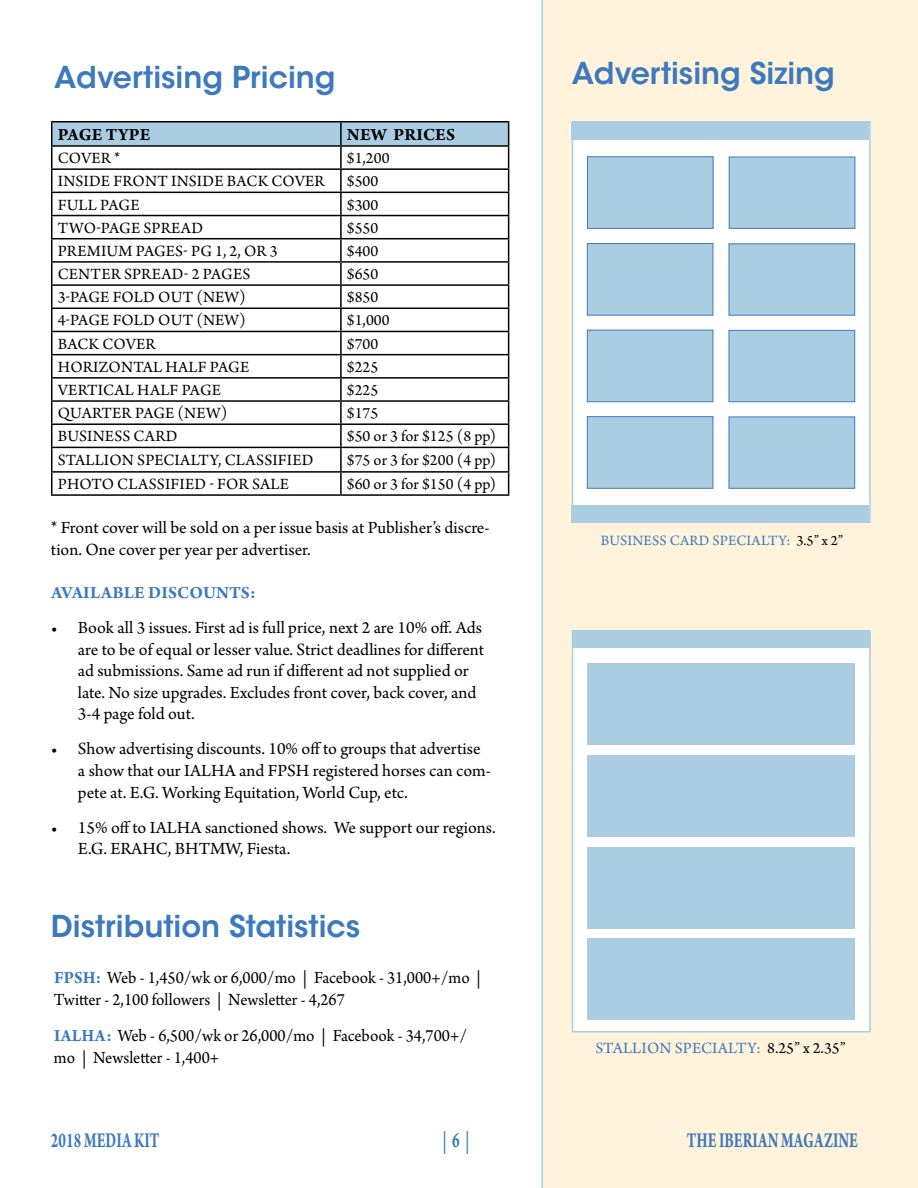
<style>
.page{position:relative;width:918px;height:1188px;background:#fff}
.page>*{position:absolute;margin:0;border:0;box-sizing:border-box;transform-origin:0 0}
.t1{font:600 30px "ITC Avant Garde Std";color:#3d79bd}
.t2{font:700 22.5px "Arno Pro";color:#3d79bd;scale:.67 1}
.t3{font:18px/21.6px "Arno Pro";color:#000}
.t4{font:18px/21.6px "Arno Pro";color:#000;scale:.95 1}
.t5{font:700 18px "Arno Pro";letter-spacing:.01em;color:#3d79bd}
.t6{font:700 18px "Arno Pro";letter-spacing:.01em;color:#000}
.t7{font:16.5px "Arno Pro";letter-spacing:.01em;color:#000}
.t8{font:16.5px "Arno Pro";letter-spacing:.01em;color:#3d79bd}
.t9{font:15px "Arno Pro";letter-spacing:.01em;color:#3d79bd}
.s1{color:#000}
.s2{font-weight:700;color:#3d79bd}
</style>
<div class="page">
<div style="left:541px;top:0;width:377px;height:1188px;background:#fff3db"></div>
<div style="left:572px;top:121px;width:299px;height:402px;background:#fff;border:2px solid #aacde2"></div>
<div style="left:587px;top:157px;width:126px;height:72px;background:#aacde2;border:1px solid #3d79bd"></div>
<div style="left:729px;top:157px;width:126px;height:72px;background:#aacde2;border:1px solid #3d79bd"></div>
<div style="left:587px;top:243px;width:126px;height:72px;background:#aacde2;border:1px solid #3d79bd"></div>
<div style="left:729px;top:244px;width:126px;height:71px;background:#aacde2;border:1px solid #3d79bd"></div>
<div style="left:587px;top:330px;width:126px;height:72px;background:#aacde2;border:1px solid #3d79bd"></div>
<div style="left:729px;top:330px;width:126px;height:72px;background:#aacde2;border:1px solid #3d79bd"></div>
<div style="left:587px;top:416px;width:126px;height:72px;background:#aacde2;border:1px solid #3d79bd"></div>
<div style="left:729px;top:417px;width:126px;height:71px;background:#aacde2;border:1px solid #3d79bd"></div>
<div style="left:572px;top:123px;width:297px;height:17px;background:#aacde2"></div>
<div style="left:572px;top:505px;width:297px;height:18px;background:#aacde2"></div>
<div style="left:572px;top:631px;width:299px;height:401px;background:#fff;border:2px solid #aacde2"></div>
<div style="left:587px;top:938px;width:268px;height:82px;background:#aacde2"></div>
<div style="left:587px;top:847px;width:268px;height:82px;background:#aacde2"></div>
<div style="left:587px;top:755px;width:268px;height:82px;background:#aacde2"></div>
<div style="left:587px;top:663px;width:268px;height:82px;background:#aacde2"></div>
<div style="left:572px;top:631px;width:297px;height:17px;background:#aacde2"></div>
<hr style="left:51px;top:121px;width:290px;height:2px;background:#000">
<hr style="left:341px;top:121px;width:168px;height:2px;background:#000">
<svg style="left:51px;top:122px;width:458px;height:372px"></svg>
<hr style="left:51px;top:494px;width:290px;height:2px;background:#000">
<hr style="left:341px;top:494px;width:168px;height:2px;background:#000">
<h1 class="t1" style="left:54px;top:58px;width:283px">Advertising Pricing</h1>
<h1 class="t1" style="left:572px;top:54px;width:265px">Advertising Sizing</h1>
<p class="t6" style="left:58px;top:124px;width:94px">PAGE TYPE</p>
<p class="t6" style="left:347px;top:124px;width:110px">NEW PRICES</p>
<p class="t7" style="left:58px;top:149px;width:64px">COVER *</p>
<p class="t7" style="left:347px;top:149px;width:44px">$1,200</p>
<p class="t7" style="left:58px;top:172px;width:268px">INSIDE FRONT INSIDE BACK COVER</p>
<p class="t7" style="left:347px;top:172px;width:33px">$500</p>
<p class="t7" style="left:58px;top:195px;width:83px">FULL PAGE</p>
<p class="t7" style="left:347px;top:195px;width:33px">$300</p>
<p class="t7" style="left:58px;top:218px;width:147px">TWO-PAGE SPREAD</p>
<p class="t7" style="left:347px;top:218px;width:33px">$550</p>
<p class="t7" style="left:58px;top:242px;width:221px">PREMIUM PAGES- PG 1, 2, OR 3</p>
<p class="t7" style="left:347px;top:242px;width:33px">$400</p>
<p class="t7" style="left:58px;top:265px;width:194px">CENTER SPREAD- 2 PAGES</p>
<p class="t7" style="left:347px;top:265px;width:33px">$650</p>
<p class="t7" style="left:58px;top:288px;width:190px">3-PAGE FOLD OUT (NEW)</p>
<p class="t7" style="left:347px;top:288px;width:33px">$850</p>
<p class="t7" style="left:58px;top:311px;width:190px">4-PAGE FOLD OUT (NEW)</p>
<p class="t7" style="left:347px;top:311px;width:44px">$1,000</p>
<p class="t7" style="left:58px;top:334px;width:99px">BACK COVER</p>
<p class="t7" style="left:347px;top:334px;width:33px">$700</p>
<p class="t7" style="left:58px;top:357px;width:193px">HORIZONTAL HALF PAGE</p>
<p class="t7" style="left:347px;top:357px;width:33px">$225</p>
<p class="t7" style="left:58px;top:381px;width:165px">VERTICAL HALF PAGE</p>
<p class="t7" style="left:347px;top:381px;width:33px">$225</p>
<p class="t7" style="left:58px;top:404px;width:171px">QUARTER PAGE (NEW)</p>
<p class="t7" style="left:347px;top:404px;width:33px">$175</p>
<p class="t7" style="left:58px;top:427px;width:121px">BUSINESS CARD</p>
<p class="t7" style="left:347px;top:427px;width:151px">$50 or 3 for $125 (8 pp)</p>
<p class="t7" style="left:58px;top:450px;width:257px">STALLION SPECIALTY, CLASSIFIED</p>
<p class="t7" style="left:347px;top:450px;width:151px">$75 or 3 for $200 (4 pp)</p>
<p class="t7" style="left:58px;top:475px;width:233px">PHOTO CLASSIFIED - FOR SALE</p>
<p class="t7" style="left:347px;top:475px;width:151px">$60 or 3 for $150 (4 pp)</p>
<p class="t3" style="left:51px;top:518px;width:440px">* Front cover will be sold on a per issue basis at Publisher’s discre&shy;tion. One cover per year per advertiser.</p>
<p class="t5" style="left:51px;top:582px;width:206px">AVAILABLE DISCOUNTS:</p>
<p class="t3" style="left:78px;top:618px;width:408px;text-indent:-27px">• Book all 3 issues. First ad is full price, next 2 are 10% off. Ads are to be of equal or lesser value. Strict deadlines for different ad submissions. Same ad run if different ad not supplied or late. No size upgrades. Excludes front cover, back cover, and 3-4 page fold out.</p>
<p class="t3" style="left:78px;top:739px;width:414px;text-indent:-27px">• Show advertising discounts. 10% off to groups that advertise a show that our IALHA and FPSH registered horses can com&shy;pete at. E.G. Working Equitation, World Cup, etc.</p>
<p class="t3" style="left:78px;top:817px;width:419px;text-indent:-27px">• 15% off to IALHA sanctioned shows. We support our regions.<br>E.G. ERAHC, BHTMW, Fiesta.</p>
<p class="t9" style="left:601px;top:532px;width:244px">BUSINESS CARD SPECIALTY: <span class="s1">3.5” x 2”</span></p>
<h1 class="t1" style="left:51px;top:907px;width:311px">Distribution Statistics</h1>
<p class="t4" style="left:54px;top:968px;width:451px"><span class="s2">FPSH:</span> Web - 1,450/wk or 6,000/mo | Facebook - 31,000+/mo |<br>Twitter - 2,100 followers | Newsletter - 4,267</p>
<p class="t4" style="left:54px;top:1026px;width:436px"><span class="s2">IALHA:</span> Web - 6,500/wk or 26,000/mo | Facebook - 34,700+/ mo | Newsletter - 1,400+</p>
<p class="t8" style="left:595px;top:1038px;width:252px">STALLION SPECIALTY: <span class="s1">8.25” x 2.35”</span></p>
<p class="t2" style="left:51px;top:1127px;width:163px">2018 MEDIA KIT</p>
<p class="t2" style="left:442px;top:1127px;width:42px">| 6 |</p>
<p class="t2" style="left:687px;top:1127px;width:257px">THE IBERIAN MAGAZINE</p>
</div>
